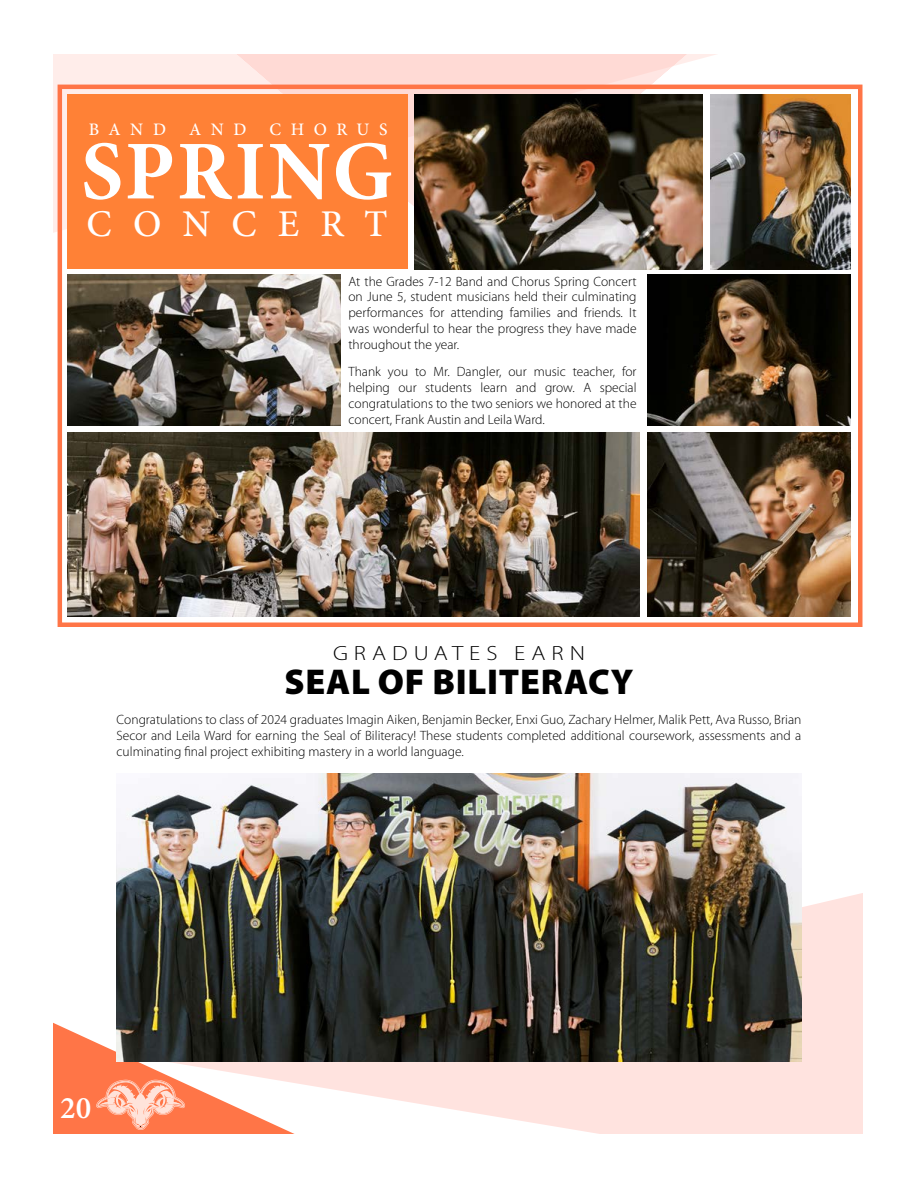
<style>
.page{position:relative;width:918px;height:1188px;background:#fff}
.page>*{position:absolute;margin:0;border:0;box-sizing:border-box;transform-origin:0 0}
.t1{font:700 83.7px "Minion Pro";letter-spacing:.025em;color:#fff}
.t2{font:500 37.8px "Minion Pro";letter-spacing:.555em;color:#fff}
.t3{font:900 36px "Myriad Pro";letter-spacing:.02em;color:#000}
.t4{font:600 31.5px "Minion Pro";color:#fff}
.t5{font:300 20.7px "Myriad Pro";letter-spacing:.25em;color:#000;scale:1.16 1}
.t6{font:500 17.55px "Minion Pro";letter-spacing:.55em;color:#fff}
.t7{font:300 13.5px/15.8px "Myriad Pro";color:#000;text-align:justify}
</style>
<div class="page">
<svg style="left:53px;top:1022px;width:100px;height:112px;background:#ff8962"></svg>
<svg style="left:153px;top:880px;width:710px;height:254px;fill:#ffe3df"></svg>
<svg style="left:53px;top:54px;width:810px;height:193px"></svg>
<svg style="left:96px;top:1080px;width:89px;height:50px;background:#fea080"></svg>
<div style="left:68px;top:94px;width:340px;height:175px;background:#ff8136"></div>
<div style="left:58px;top:85px;width:804px;height:542px;border:4px solid #ff7547"></div>
<img style="left:116px;top:774px;width:685px;height:288px">
<img style="left:68px;top:433px;width:572px;height:183px">
<img style="left:711px;top:94px;width:139px;height:175px">
<img style="left:414px;top:94px;width:289px;height:175px">
<img style="left:68px;top:275px;width:272px;height:151px">
<img style="left:647px;top:275px;width:203px;height:151px">
<img style="left:647px;top:433px;width:203px;height:183px">
<p class="t6" style="left:89px;top:117px;width:79px">BAND</p>
<p class="t6" style="left:189px;top:117px;width:59px">AND</p>
<p class="t6" style="left:270px;top:117px;width:119px">CHORUS</p>
<h1 class="t1" style="left:81px;top:113px;width:314px">SPRING</h1>
<h2 class="t2" style="left:87px;top:199px;width:303px">CONCERT</h2>
<p class="t7" style="left:348px;top:273px;width:290px">At the Grades 7-12 Band and Chorus Spring Concert on June 5, student musicians held their culminating performances for attending families and friends. It was wonderful to hear the progress they have made throughout the year.</p>
<p class="t7" style="left:348px;top:364px;width:290px">Thank you to Mr. Dangler, our music teacher, for helping our students learn and grow. A special congratulations to the two seniors we honored at the concert, Frank Austin and Leila Ward.</p>
<h3 class="t5" style="left:333px;top:641px;width:219px">GRADUATES EARN</h3>
<h3 class="t3" style="left:285px;top:662px;width:350px">SEAL OF BILITERACY</h3>
<p class="t7" style="left:117px;top:712px;width:686px">Congratulations to class of 2024 graduates Imagin Aiken, Benjamin Becker, Enxi Guo, Zachary Helmer, Malik Pett, Ava Russo, Brian Secor and Leila Ward for earning the Seal of Biliteracy! These students completed additional coursework, assessments and a culminating final project exhibiting mastery in a world language.</p>
<h3 class="t4" style="left:60px;top:1086px;width:33px">20</h3>
</div>
